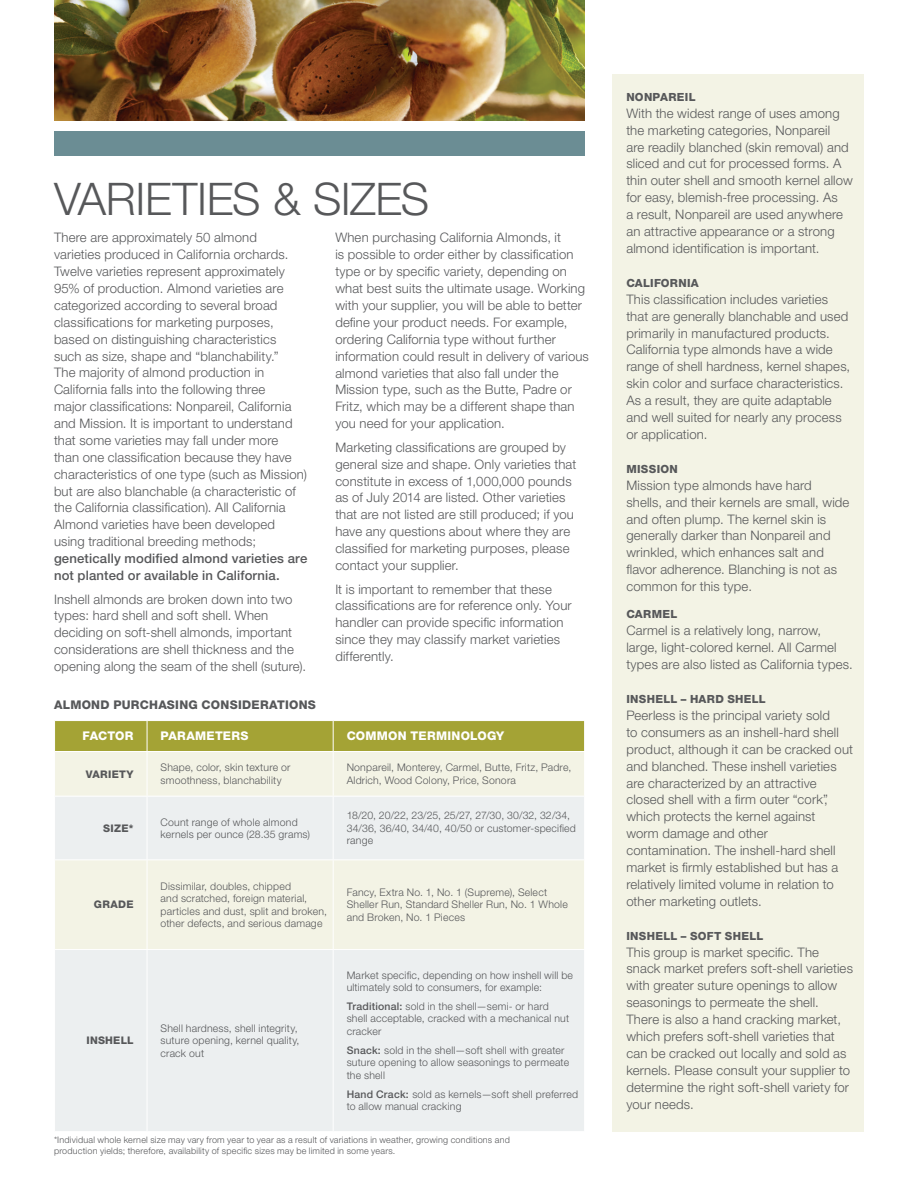
<style>
.page{position:relative;width:918px;height:1188px;background:#fff}
.page>*{position:absolute;margin:0;border:0;box-sizing:border-box;transform-origin:0 0}
.t1{font:300 45px "Helvetica Neue LT Std";letter-spacing:-.01em;color:#57585a}
.t2{font:300 13.2px/17px "Helvetica Neue LT Std";letter-spacing:.01em;color:#57585a}
.t3{font:500 13.2px/17px "Helvetica Neue LT Std";letter-spacing:.01em;color:#57585a}
.t4{font:800 12px "Helvetica Neue LT Std";letter-spacing:.02em;color:#fff}
.t5{font:800 12px "Helvetica Neue";letter-spacing:.02em;color:#57585a}
.t6{font:800 11.25px "Helvetica Neue";letter-spacing:.03em;color:#57585a}
.t7{font:300 10.5px/12.5px "Helvetica Neue LT Std";letter-spacing:.02em;color:#57585a}
.t8{font:800 10.5px "Helvetica Neue LT Std";letter-spacing:.025em;color:#57585a}
.t9{font:300 9px/10.8px "Helvetica Neue LT Std";letter-spacing:.025em;color:#57585a}
.s1{font-weight:500}
</style>
<div class="page">
<div style="left:612px;top:74px;width:252px;height:1058px;background:#f3f3e5"></div>
<div style="left:54px;top:131px;width:531px;height:25px;background:#6b8d94"></div>
<img style="left:54px;top:0;width:531px;height:120px">
<div style="left:55px;top:721px;width:529px;height:30px;background:#a4a335"></div>
<div style="left:55px;top:752px;width:529px;height:44px;background:#f3f3e5"></div>
<svg style="left:55px;top:797px;width:529px;height:334px;background:#edf0ed"></svg>
<hr style="left:147px;top:752px;width:1px;height:44px;background:#fff">
<hr style="left:333px;top:752px;width:1px;height:44px;background:#fff">
<hr style="left:147px;top:797px;width:1px;height:63px;background:#fff">
<hr style="left:333px;top:797px;width:1px;height:63px;background:#fff">
<hr style="left:54px;top:860px;width:93px;height:1px;background:#fff">
<hr style="left:147px;top:860px;width:186px;height:1px;background:#fff">
<hr style="left:147px;top:860px;width:1px;height:89px;background:#fff">
<hr style="left:333px;top:860px;width:252px;height:1px;background:#fff">
<hr style="left:333px;top:860px;width:1px;height:89px;background:#fff">
<hr style="left:54px;top:949px;width:93px;height:1px;background:#fff">
<hr style="left:147px;top:949px;width:186px;height:1px;background:#fff">
<hr style="left:147px;top:950px;width:1px;height:181px;background:#fff">
<hr style="left:333px;top:949px;width:252px;height:1px;background:#fff">
<hr style="left:333px;top:950px;width:1px;height:181px;background:#fff">
<hr style="left:147px;top:721px;width:1px;height:30px;background:#fff">
<hr style="left:333px;top:721px;width:1px;height:30px;background:#fff">
<h1 class="t1" style="left:54px;top:171px;width:377px">VARIETIES &amp; SIZES</h1>
<p class="t2" style="left:54px;top:229px;width:254px">There are approximately 50 almond varieties produced in California orchards.<br>Twelve varieties represent approximately 95% of production. Almond varieties are categorized according to several broad classifications for marketing purposes, based on distinguishing characteristics such as size, shape and “blanchability.”<br>The majority of almond production in California falls into the following three<br>major classifications: Nonpareil, California and Mission. It is important to understand that some varieties may fall under more<br>than one classification because they have characteristics of one type (such as Mission) but are also blanchable (a characteristic of the California classification). All California Almond varieties have been developed using traditional breeding methods;</p>
<p class="t3" style="left:54px;top:550px;width:255px">genetically modified almond varieties are not planted or available in California.</p>
<p class="t2" style="left:54px;top:590px;width:254px">Inshell almonds are broken down into two types: hard shell and soft shell. When deciding on soft-shell almonds, important considerations are shell thickness and the opening along the seam of the shell (suture).</p>
<p class="t5" style="left:54px;top:698px;width:263px">ALMOND PURCHASING CONSIDERATIONS</p>
<p class="t2" style="left:335px;top:229px;width:255px">When purchasing California Almonds, it<br>is possible to order either by classification type or by specific variety, depending on what best suits the ultimate usage. Working with your supplier, you will be able to better define your product needs. For example, ordering California type without further information could result in delivery of various almond varieties that also fall under the Mission type, such as the Butte, Padre or Fritz, which may be a different shape than you need for your application.</p>
<p class="t2" style="left:335px;top:438px;width:243px">Marketing classifications are grouped by general size and shape. Only varieties that constitute in excess of 1,000,000 pounds as of July 2014 are listed. Other varieties that are not listed are still produced; if you have any questions about where they are classified for marketing purposes, please contact your supplier.</p>
<p class="t2" style="left:335px;top:580px;width:238px">It is important to remember that these classifications are for reference only. Your handler can provide specific information since they may classify market varieties differently.</p>
<p class="t4" style="left:83px;top:729px;width:52px">FACTOR</p>
<p class="t4" style="left:161px;top:729px;width:89px">PARAMETERS</p>
<p class="t4" style="left:347px;top:729px;width:159px">COMMON TERMINOLOGY</p>
<p class="t8" style="left:86px;top:768px;width:49px">VARIETY</p>
<p class="t7" style="left:161px;top:761px;width:131px">Shape, color, skin texture or smoothness, blanchability</p>
<p class="t7" style="left:347px;top:761px;width:226px">Nonpareil, Monterey, Carmel, Butte, Fritz, Padre,<br>Aldrich, Wood Colony, Price, Sonora</p>
<p class="t8" style="left:103px;top:822px;width:32px">SIZE*</p>
<p class="t7" style="left:161px;top:815px;width:151px">Count range of whole almond kernels per ounce (28.35 grams)</p>
<p class="t7" style="left:347px;top:809px;width:231px">18/20, 20/22, 23/25, 25/27, 27/30, 30/32, 32/34,<br>34/36, 36/40, 34/40, 40/50 or customer-specified range</p>
<p class="t8" style="left:94px;top:898px;width:41px">GRADE</p>
<p class="t7" style="left:161px;top:880px;width:168px">Dissimilar, doubles, chipped<br>and scratched, foreign material, particles and dust, split and broken, other defects, and serious damage</p>
<p class="t7" style="left:347px;top:886px;width:223px">Fancy, Extra No. 1, No. 1 (Supreme), Select<br>Sheller Run, Standard Sheller Run, No. 1 Whole and Broken, No. 1 Pieces</p>
<p class="t7" style="left:347px;top:968px;width:228px">Market specific, depending on how inshell will be ultimately sold to consumers, for example:</p>
<p class="t7" style="left:347px;top:1000px;width:224px"><span class="s1">Traditional:</span> sold in the shell—semi- or hard shell acceptable, cracked with a mechanical nut cracker</p>
<p class="t7" style="left:347px;top:1044px;width:224px"><span class="s1">Snack:</span> sold in the shell—soft shell with greater suture opening to allow seasonings to permeate the shell</p>
<p class="t7" style="left:347px;top:1088px;width:233px"><span class="s1">Hand Crack:</span> sold as kernels—soft shell preferred to allow manual cracking</p>
<p class="t9" style="left:54px;top:1134px;width:457px">*Individual whole kernel size may vary from year to year as a result of variations in weather, growing conditions and production yields; therefore, availability of specific sizes may be limited in some years.</p>
<p class="t7" style="left:161px;top:1022px;width:141px">Shell hardness, shell integrity, suture opening, kernel quality, crack out</p>
<p class="t8" style="left:87px;top:1034px;width:49px">INSHELL</p>
<p class="t6" style="left:626px;top:90px;width:71px">NONPAREIL</p>
<p class="t2" style="left:626px;top:104px;width:228px">With the widest range of uses among the marketing categories, Nonpareil<br>are readily blanched (skin removal) and sliced and cut for processed forms. A thin outer shell and smooth kernel allow for easy, blemish-free processing. As<br>a result, Nonpareil are used anywhere an attractive appearance or a strong almond identification is important.</p>
<p class="t6" style="left:626px;top:276px;width:74px">CALIFORNIA</p>
<p class="t2" style="left:626px;top:290px;width:225px">This classification includes varieties that are generally blanchable and used primarily in manufactured products.<br>California type almonds have a wide range of shell hardness, kernel shapes, skin color and surface characteristics.<br>As a result, they are quite adaptable and well suited for nearly any process or application.</p>
<p class="t6" style="left:626px;top:462px;width:53px">MISSION</p>
<p class="t2" style="left:626px;top:476px;width:225px">Mission type almonds have hard shells, and their kernels are small, wide and often plump. The kernel skin is generally darker than Nonpareil and wrinkled, which enhances salt and flavor adherence. Blanching is not as common for this type.</p>
<p class="t6" style="left:626px;top:608px;width:52px">CARMEL</p>
<p class="t2" style="left:626px;top:622px;width:228px">Carmel is a relatively long, narrow, large, light-colored kernel. All Carmel types are also listed as California types.</p>
<p class="t6" style="left:626px;top:692px;width:141px">INSHELL – HARD SHELL</p>
<p class="t2" style="left:626px;top:707px;width:228px">Peerless is the principal variety sold<br>to consumers as an inshell-hard shell product, although it can be cracked out and blanched. These inshell varieties are characterized by an attractive closed shell with a firm outer “cork”, which protects the kernel against<br>worm damage and other contamination. The inshell-hard shell market is firmly established but has a relatively limited volume in relation to other marketing outlets.</p>
<p class="t6" style="left:626px;top:929px;width:138px">INSHELL – SOFT SHELL</p>
<p class="t2" style="left:626px;top:943px;width:228px">This group is market specific. The snack market prefers soft-shell varieties with greater suture openings to allow seasonings to permeate the shell.<br>There is also a hand cracking market, which prefers soft-shell varieties that can be cracked out locally and sold as kernels. Please consult your supplier to determine the right soft-shell variety for your needs.</p>
</div>
